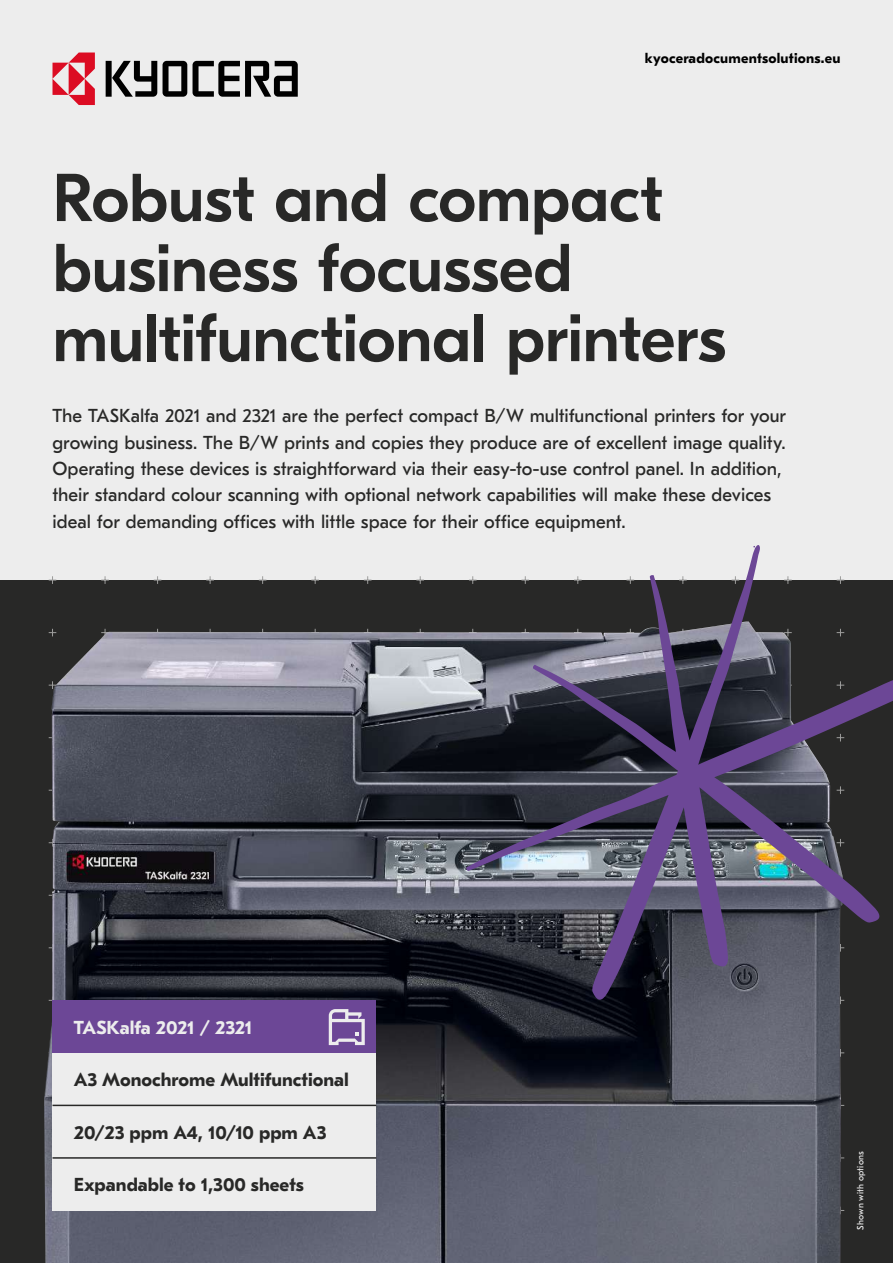
<style>
.page{position:relative;width:893px;height:1263px;background:#ededed}
.page>*{position:absolute;margin:0;border:0;box-sizing:border-box;transform-origin:0 0}
.t1{font:500 67.5px/70.1px "GT Eesti Pro Display";letter-spacing:-.005em;color:#282827}
.t2{font:18.75px/26.2px "GT Eesti Pro Text";color:#282827}
.t3{font:700 18.75px "GT Eesti Pro Text";color:#282827}
.t4{font:700 18.75px "GT Eesti Pro Text";letter-spacing:-.015em;color:#ededed}
.t5{font:700 14.25px "GT Eesti Pro Text";letter-spacing:.015em;color:#000}
.t6{font:9px "GT Eesti Pro Text";letter-spacing:.025em;color:#ededed}
</style>
<div class="page">
<div style="left:0;top:580px;width:893px;height:683px;background:#282827"></div>
<svg style="left:193px;top:61px;width:105px;height:36px"></svg>
<svg style="left:163px;top:61px;width:24px;height:36px"></svg>
<svg style="left:106px;top:61px;width:51px;height:36px"></svg>
<svg style="left:53px;top:53px;width:42px;height:52px"></svg>
<img style="left:44px;top:628px;width:799px;height:635px">
<div style="left:53px;top:1158px;width:323px;height:52px;background:#ededed"></div>
<div style="left:53px;top:1105px;width:323px;height:53px;background:#ededed"></div>
<div style="left:53px;top:1053px;width:323px;height:52px;background:#ededed"></div>
<div style="left:53px;top:1000px;width:323px;height:53px;background:#6c4796"></div>
<hr style="left:53px;top:1105px;width:323px;height:1px;background:#282827">
<hr style="left:53px;top:1157px;width:323px;height:2px;background:#282827">
<svg style="left:329px;top:1009px;width:36px;height:36px"></svg>
<svg style="left:466px;top:545px;width:427px;height:455px"></svg>
<p class="t5" style="left:645px;top:51px;width:197px">kyoceradocumentsolutions.eu</p>
<h1 class="t1" style="left:53px;top:165px;width:675px">Robust and compact business focussed multifunctional printers</h1>
<p class="t2" style="left:53px;top:403px;width:735px">The TASKalfa 2021 and 2321 are the perfect compact B/W multifunctional printers for your growing business. The B/W prints and copies they produce are of excellent image quality.<br>Operating these devices is straightforward via their easy-to-use control panel. In addition, their standard colour scanning with optional network capabilities will make these devices ideal for demanding offices with little space for their office equipment.</p>
<p class="t4" style="left:74px;top:1017px;width:180px">TASKalfa 2021 / 2321</p>
<p class="t3" style="left:74px;top:1069px;width:277px">A3 Monochrome Multifunctional</p>
<p class="t3" style="left:74px;top:1122px;width:254px">20/23 ppm A4, 10/10 ppm A3</p>
<p class="t3" style="left:74px;top:1174px;width:232px">Expandable to 1,300 sheets</p>
<p class="t6" style="left:855px;top:1230px;width:80px;rotate:-90deg">Shown with options</p>
</div>
